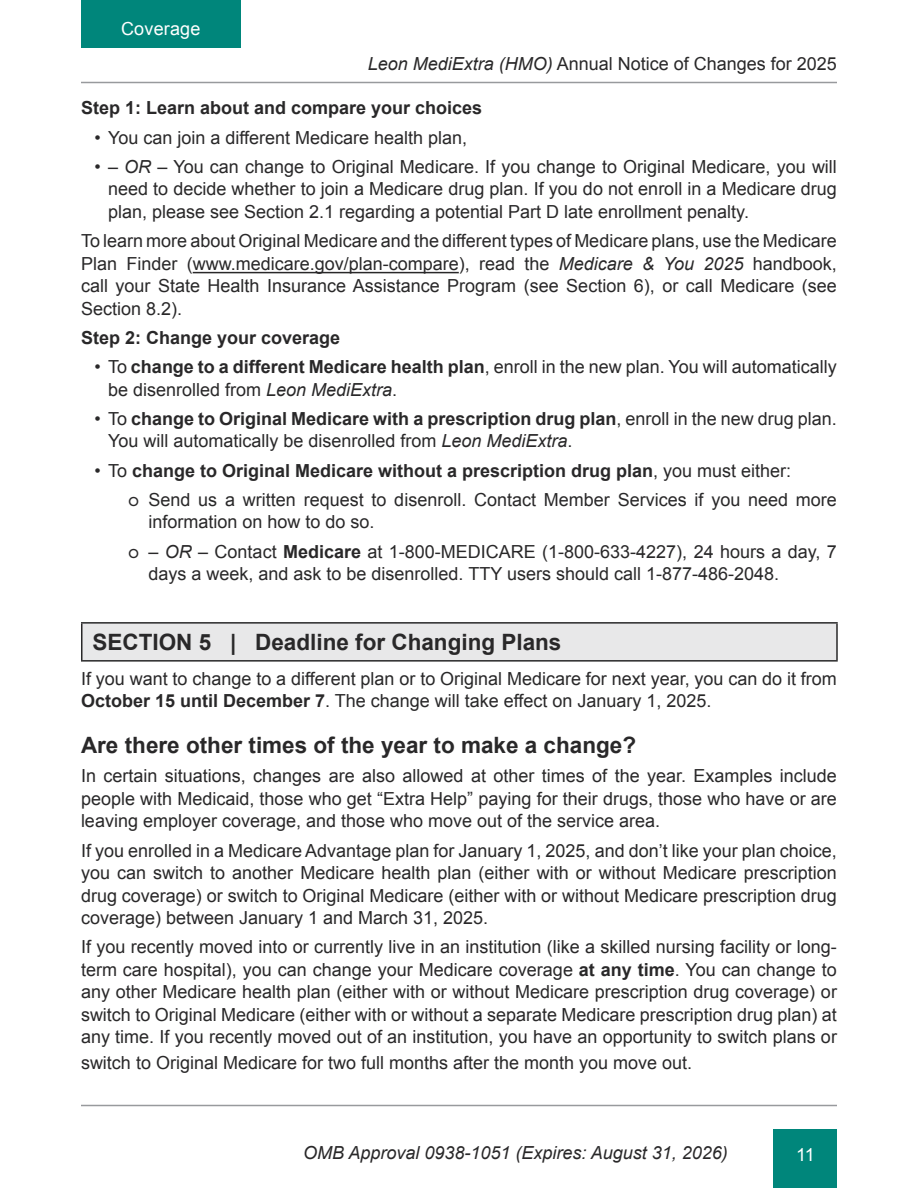
<style>
.page{position:relative;width:918px;height:1188px;background:#fff}
.page>*{position:absolute;margin:0;border:0;box-sizing:border-box;transform-origin:0 0}
.t1{font:700 22.5px "Arial";color:#292829}
.t2{font:18px/22.5px "Arial";color:#292829;text-align:justify}
.t3{font:700 18px "Arial";color:#292829}
.t4{font:italic 18px "Arial";color:#292829}
.t5{font:18px "Arial";letter-spacing:.01em;color:#fff}
.s1{font-style:italic}
.s2{font-weight:700}
.s3{font-family:"Work Sans"}
</style>
<div class="page">
<hr style="left:81px;top:82px;width:756px;height:1px;background:#989a9d">
<hr style="left:81px;top:1105px;width:756px;height:1px;background:#989a9d">
<div style="left:774px;top:1129px;width:63px;height:59px;background:#00867b"></div>
<div style="left:81px;top:0;width:160px;height:48px;background:#00867b"></div>
<hr style="left:193px;top:272px;width:266px;height:1px;background:#292829">
<div style="left:82px;top:623px;width:755px;height:38px;background:#e8e8e9"></div>
<hr style="left:81px;top:624px;width:1px;height:36px;background:#292829">
<hr style="left:81px;top:622px;width:757px;height:2px;background:#292829">
<hr style="left:836px;top:624px;width:2px;height:36px;background:#292829">
<hr style="left:81px;top:660px;width:757px;height:2px;background:#292829">
<p class="t5" style="left:121px;top:17px;width:81px">Coverage</p>
<p class="t2" style="left:368px;top:53px;width:471px"><span class="s1">Leon MediExtra (HMO)</span> Annual Notice of Changes for 2025</p>
<p class="t3" style="left:81px;top:96px;width:403px">Step 1: Learn about and compare your choices</p>
<p class="t2" style="left:94px;top:126px;width:374px">• You can join a different Medicare health plan,</p>
<p class="t2" style="left:108px;top:155px;width:730px;text-indent:-14px">• – <span class="s1">OR</span> – You can change to Original Medicare. If you change to Original Medicare, you will need to decide whether to join a Medicare drug plan. If you do not enroll in a Medicare drug plan, please see Section 2.1 regarding a potential Part D late enrollment penalty.</p>
<p class="t2" style="left:81px;top:230px;width:757px">To learn more about Original Medicare and the different types of Medicare plans, use the Medicare Plan Finder (www.medicare.gov/plan-compare), read the <span class="s1">Medicare &amp; You 2025</span> handbook, call your State Health Insurance Assistance Program (see Section 6), or call Medicare (see Section 8.2).</p>
<p class="t3" style="left:81px;top:326px;width:261px">Step 2: Change your coverage</p>
<p class="t2" style="left:108px;top:356px;width:730px;text-indent:-14px">• To <span class="s2">change to a different Medicare health plan</span>, enroll in the new plan. You will automatically be disenrolled from <span class="s1">Leon MediExtra</span>.</p>
<p class="t2" style="left:108px;top:407px;width:730px;text-indent:-14px">• To <span class="s2">change to Original Medicare with a prescription drug plan</span>, enroll in the new drug plan.<br>You will automatically be disenrolled from <span class="s1">Leon MediExtra</span>.</p>
<p class="t2" style="left:128px;top:456px;width:710px;line-height:29.2px;text-indent:-34px">• To <span class="s2">change to Original Medicare without a prescription drug plan</span>, you must either:<br><span class="s3">⚪</span> Send us a written request to disenroll. Contact Member Services if you need more</p>
<p class="t2" style="left:128px;top:508px;width:710px;line-height:29.2px;text-indent:20px">information on how to do so.<br><span class="s3">⚪</span> – <span class="s1">OR</span> – Contact <span class="s2">Medicare</span> at 1-800-MEDICARE (1-800-633-4227), 24 hours a day, 7</p>
<p class="t2" style="left:148px;top:563px;width:632px">days a week, and ask to be disenrolled. TTY users should call 1-877-486-2048.</p>
<p class="t1" style="left:93px;top:627px;width:470px">SECTION 5 | Deadline for Changing Plans</p>
<p class="t2" style="left:81px;top:667px;width:757px">If you want to change to a different plan or to Original Medicare for next year, you can do it from<br><span class="s2">October 15 until December 7</span>. The change will take effect on January 1, 2025.</p>
<p class="t1" style="left:81px;top:730px;width:557px">Are there other times of the year to make a change?</p>
<p class="t2" style="left:81px;top:765px;width:757px">In certain situations, changes are also allowed at other times of the year. Examples include people with Medicaid, those who get “Extra Help” paying for their drugs, those who have or are leaving employer coverage, and those who move out of the service area.</p>
<p class="t2" style="left:81px;top:839px;width:757px">If you enrolled in a Medicare Advantage plan for January 1, 2025, and don’t like your plan choice, you can switch to another Medicare health plan (either with or without Medicare prescription drug coverage) or switch to Original Medicare (either with or without Medicare prescription drug coverage) between January 1 and March 31, 2025.</p>
<p class="t2" style="left:81px;top:936px;width:757px">If you recently moved into or currently live in an institution (like a skilled nursing facility or long&shy;term care hospital), you can change your Medicare coverage <span class="s2">at any time</span>. You can change to any other Medicare health plan (either with or without Medicare prescription drug coverage) or switch to Original Medicare (either with or without a separate Medicare prescription drug plan) at any time. If you recently moved out of an institution, you have an opportunity to switch plans or</p>
<p class="t2" style="left:81px;top:1051px;width:613px">switch to Original Medicare for two full months after the month you move out.</p>
<p class="t4" style="left:303px;top:1141px;width:426px">OMB Approval 0938-1051 (Expires: August 31, 2026)</p>
<p class="t5" style="left:796px;top:1142px;width:20px">11</p>
</div>
